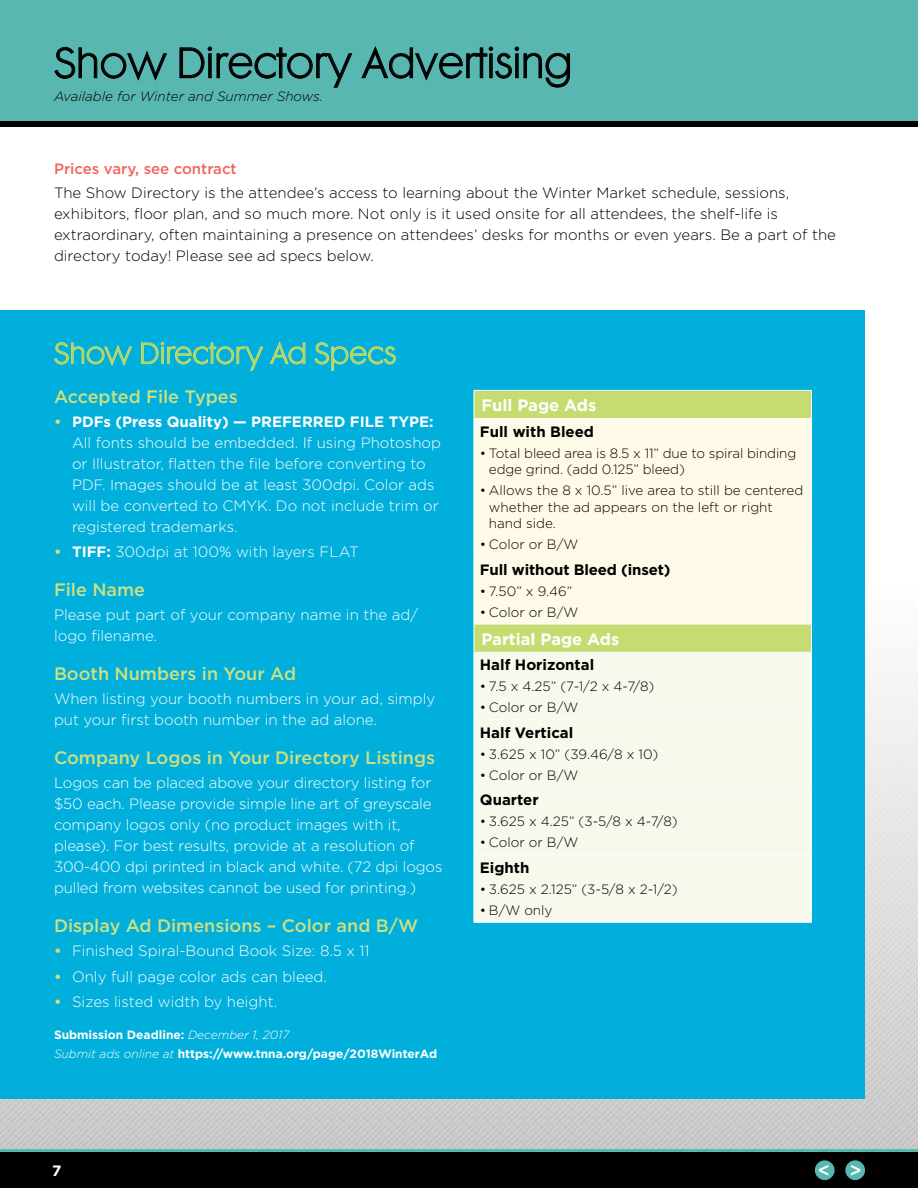
<style>
.page{position:relative;width:918px;height:1188px;background:#fff}
.page>*{position:absolute;margin:0;border:0;box-sizing:border-box;transform-origin:0 0}
.t1{font:39px "Cg Futura Maxi Lt";color:#000}
.header2{font:27px "Cg Futura Maxi Lt";letter-spacing:.01em;color:#bdd753}
.t2{font:500 19.35px "Gotham";color:#fff}
.subhead{font:500 18px "Gotham";color:#cde081}
.chart-title{font:700 16.5px "Gotham";color:#fff}
.body_last{font:300 15px/21px "Gotham";color:#fff}
.body_last-2{font:300 15px/21px "Gotham";color:#000}
.chart-title-2{font:700 15px "Gotham";color:#000}
.sponsorship-pricing{font:500 15px "Gotham";color:#f1645d}
.t3{font:700 15px "Gotham";color:#fff}
.t4{font:300 13.5px/16.5px "Gotham";color:#000}
.disclaimer{font:italic 300 13.5px "Gotham";color:#000}
.disclaimer-2{font:700 12px "Gotham";color:#fff}
.s1{font-weight:700;color:#cde081}
.s2{font-weight:700}
.s3{font-weight:300;font-style:italic}
</style>
<div class="page">
<img style="left:0;top:672px;width:918px;height:477px">
<div style="left:0;top:0;width:918px;height:121px;background:#59b7b1"></div>
<hr style="left:0;top:1149px;width:918px;height:3px;background:#59b7b1">
<div style="left:0;top:1152px;width:918px;height:36px;background:#000"></div>
<div style="left:845px;top:1160px;width:20px;height:20px;background:#59b7b1;border-radius:50%"></div>
<div style="left:815px;top:1160px;width:20px;height:20px;background:#59b7b1;border-radius:50%"></div>
<div style="left:0;top:121px;width:918px;height:6px;background:#000"></div>
<svg style="left:54px;top:47px;width:113px;height:34px"></svg>
<svg style="left:179px;top:47px;width:174px;height:41px"></svg>
<svg style="left:361px;top:46px;width:209px;height:42px"></svg>
<div style="left:0;top:310px;width:865px;height:790px;background:#00afdb"></div>
<svg style="left:54px;top:342px;width:78px;height:24px"></svg>
<svg style="left:141px;top:342px;width:165px;height:29px"></svg>
<svg style="left:314px;top:342px;width:82px;height:29px"></svg>
<div style="left:475px;top:391px;width:336px;height:261px;background:#c6dc70"></div>
<div style="left:475px;top:419px;width:336px;height:205px;background:#fffae8"></div>
<div style="left:475px;top:653px;width:336px;height:269px;background:#f6f9eb"></div>
<hr style="left:474px;top:390px;width:338px;height:1px;background:#fff">
<svg style="left:474px;top:391px;width:1px;height:27px"></svg>
<svg style="left:811px;top:391px;width:1px;height:27px"></svg>
<hr style="left:474px;top:652px;width:338px;height:1px;background:#fff">
<hr style="left:474px;top:653px;width:1px;height:66px;background:#fff">
<hr style="left:811px;top:653px;width:1px;height:66px;background:#fff">
<hr style="left:474px;top:719px;width:338px;height:1px;background:#fff">
<hr style="left:474px;top:720px;width:1px;height:67px;background:#fff">
<hr style="left:811px;top:720px;width:1px;height:67px;background:#fff">
<hr style="left:474px;top:787px;width:338px;height:1px;background:#fff">
<hr style="left:474px;top:788px;width:1px;height:66px;background:#fff">
<hr style="left:811px;top:788px;width:1px;height:66px;background:#fff">
<hr style="left:474px;top:854px;width:338px;height:1px;background:#fff">
<hr style="left:474px;top:855px;width:1px;height:67px;background:#fff">
<hr style="left:811px;top:855px;width:1px;height:67px;background:#fff">
<hr style="left:474px;top:922px;width:338px;height:1px;background:#fff">
<svg style="left:474px;top:625px;width:1px;height:27px"></svg>
<svg style="left:811px;top:625px;width:1px;height:27px"></svg>
<hr style="left:474px;top:418px;width:338px;height:1px;background:#fff">
<hr style="left:474px;top:419px;width:1px;height:137px;background:#fff">
<hr style="left:811px;top:419px;width:1px;height:137px;background:#fff">
<hr style="left:474px;top:556px;width:338px;height:1px;background:#fff">
<hr style="left:474px;top:557px;width:1px;height:67px;background:#fff">
<hr style="left:811px;top:557px;width:1px;height:67px;background:#fff">
<hr style="left:474px;top:624px;width:338px;height:1px;background:#fff">
<p class="t1" style="left:54px;top:39px;width:520px">Show Directory Advertising</p>
<p class="disclaimer" style="left:54px;top:87px;width:270px">Available for Winter and Summer Shows.</p>
<p class="sponsorship-pricing" style="left:54px;top:159px;width:184px">Prices vary, see contract</p>
<p class="body_last-2" style="left:54px;top:182px;width:784px">The Show Directory is the attendee’s access to learning about the Winter Market schedule, sessions, exhibitors, floor plan, and so much more. Not only is it used onsite for all attendees, the shelf-life is extraordinary, often maintaining a presence on attendees’ desks for months or even years. Be a part of the directory today! Please see ad specs below.</p>
<p class="header2" style="left:54px;top:337px;width:344px">Show Directory Ad Specs</p>
<p class="subhead" style="left:54px;top:384px;width:185px">Accepted File Types</p>
<p class="body_last" style="left:72px;top:410px;width:371px;text-indent:-18px"><span class="s1">•</span> <span class="s2">PDFs (Press Quality) — PREFERRED FILE TYPE:<br></span>All fonts should be embedded. If using Photoshop or Illustrator, flatten the file before converting to PDF. Images should be at least 300dpi. Color ads will be converted to CMYK. Do not include trim or registered trademarks.</p>
<p class="body_last" style="left:54px;top:541px;width:306px"><span class="s1">•</span> <span class="s2">TIFF:</span> 300dpi at 100% with layers FLAT</p>
<p class="subhead" style="left:54px;top:578px;width:93px">File Name</p>
<p class="body_last" style="left:54px;top:604px;width:365px">Please put part of your company name in the ad/ logo filename.</p>
<p class="subhead" style="left:54px;top:662px;width:244px">Booth Numbers in Your Ad</p>
<p class="body_last" style="left:54px;top:688px;width:383px">When listing your booth numbers in your ad, simply put your first booth number in the ad alone.</p>
<p class="subhead" style="left:54px;top:746px;width:383px">Company Logos in Your Directory Listings</p>
<p class="body_last" style="left:54px;top:772px;width:390px">Logos can be placed above your directory listing for $50 each. Please provide simple line art of greyscale company logos only (no product images with it, please). For best results, provide at a resolution of 300-400 dpi printed in black and white. (72 dpi logos pulled from websites cannot be used for printing.)</p>
<p class="subhead" style="left:54px;top:914px;width:366px">Display Ad Dimensions – Color and B/W</p>
<p class="body_last" style="left:54px;top:940px;width:317px"><span class="s1">•</span> Finished Spiral-Bound Book Size: 8.5 x 11</p>
<p class="body_last" style="left:54px;top:965px;width:274px"><span class="s1">•</span> Only full page color ads can bleed.</p>
<p class="body_last" style="left:54px;top:991px;width:225px"><span class="s1">•</span> Sizes listed width by height.</p>
<p class="disclaimer-2" style="left:54px;top:1026px;width:237px">Submission Deadline: <span class="s3">December 1, 2017</span></p>
<p class="disclaimer-2" style="left:54px;top:1046px;width:385px"><span class="s3">Submit ads online at</span> https://www.tnna.org/page/2018WinterAd</p>
<p class="chart-title" style="left:481px;top:394px;width:116px">Full Page Ads</p>
<p class="chart-title-2" style="left:480px;top:421px;width:116px">Full with Bleed</p>
<p class="t4" style="left:489px;top:444px;width:309px;text-indent:-9px">• Total bleed area is 8.5 x 11” due to spiral binding edge grind. (add 0.125” bleed)</p>
<p class="t4" style="left:489px;top:482px;width:316px;text-indent:-9px">• Allows the 8 x 10.5” live area to still be centered whether the ad appears on the left or right hand side.</p>
<p class="t4" style="left:480px;top:536px;width:100px">• Color or B/W</p>
<p class="chart-title-2" style="left:480px;top:559px;width:192px">Full without Bleed (inset)</p>
<p class="t4" style="left:480px;top:582px;width:94px">• 7.50” x 9.46”</p>
<p class="t4" style="left:480px;top:603px;width:100px">• Color or B/W</p>
<p class="chart-title" style="left:481px;top:628px;width:139px">Partial Page Ads</p>
<p class="chart-title-2" style="left:480px;top:655px;width:116px">Half Horizontal</p>
<p class="t4" style="left:480px;top:678px;width:176px">• 7.5 x 4.25” (7-1/2 x 4-7/8)</p>
<p class="t4" style="left:480px;top:699px;width:100px">• Color or B/W</p>
<p class="chart-title-2" style="left:480px;top:723px;width:95px">Half Vertical</p>
<p class="t4" style="left:480px;top:745px;width:180px">• 3.625 x 10” (39.46/8 x 10)</p>
<p class="t4" style="left:480px;top:766px;width:100px">• Color or B/W</p>
<p class="chart-title-2" style="left:480px;top:790px;width:60px">Quarter</p>
<p class="t4" style="left:480px;top:813px;width:199px">• 3.625 x 4.25” (3-5/8 x 4-7/8)</p>
<p class="t4" style="left:480px;top:834px;width:100px">• Color or B/W</p>
<p class="chart-title-2" style="left:480px;top:858px;width:51px">Eighth</p>
<p class="t4" style="left:480px;top:880px;width:199px">• 3.625 x 2.125” (3-5/8 x 2-1/2)</p>
<p class="t4" style="left:480px;top:901px;width:74px">• B/W only</p>
<p class="t3" style="left:52px;top:1160px;width:11px">7</p>
<p class="t2" style="left:850px;top:1157px;width:14px">&gt;</p>
</div>
